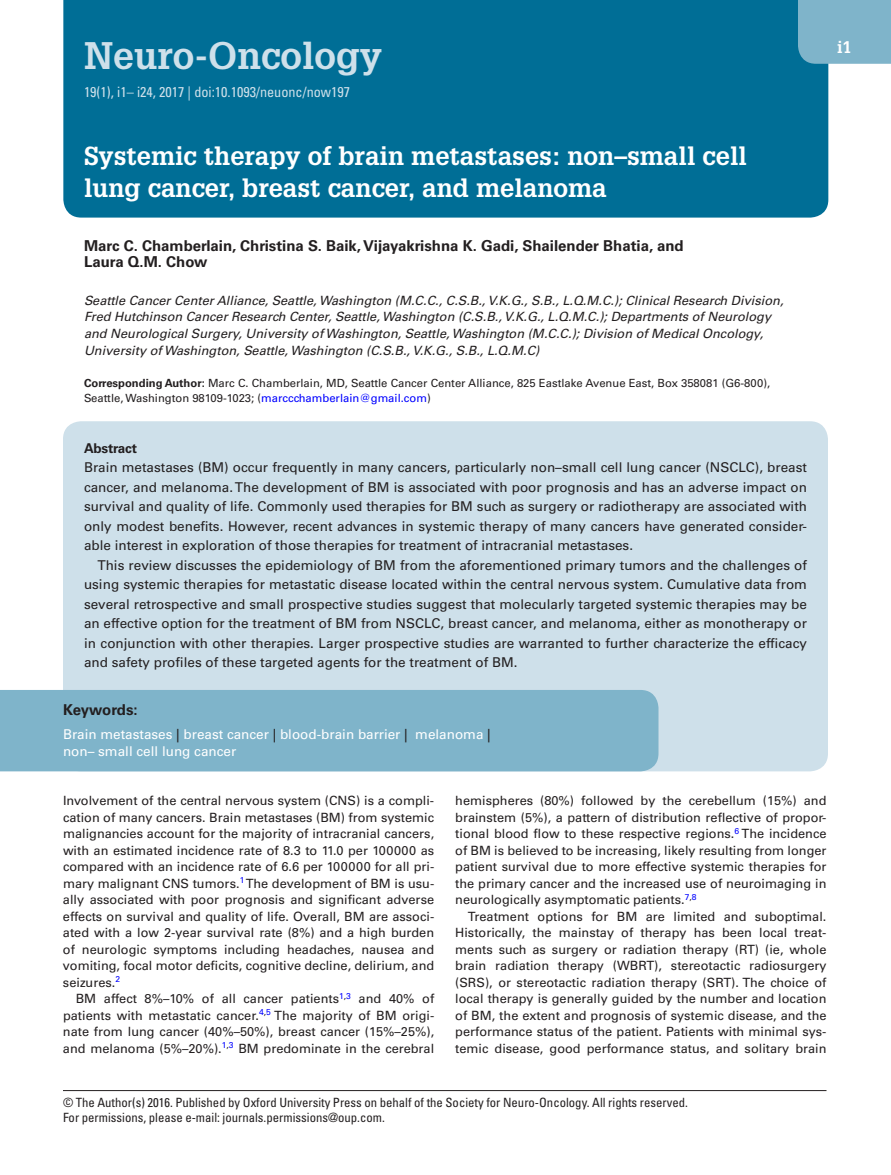
<style>
.page{position:relative;width:891px;height:1175px;background:#fff}
.page>*{position:absolute;margin:0;border:0;box-sizing:border-box;transform-origin:0 0}
.t1{font:700 37.5px "Glypha LT Std";color:#cee0ea}
.t2{font:700 25.5px/31.5px "Glypha LT Std";color:#fff}
.t3{font:700 16.5px "Glypha LT Std";color:#fff}
.t4{font:700 15px/16.5px "Univers LT Std";color:#231f20}
.t5{font:condensed 14.25px "Univers LT Std";color:#cee0ea}
.t6{font:13.5px/19.5px "Univers LT Std";color:#231f20;text-align:justify}
.t7{font:13.5px/16.5px "Univers LT Std";color:#fff}
.t8{font:700 13.5px "Univers LT Std";letter-spacing:-.015em;color:#231f20}
.t9{font:12.75px/16.5px "Univers LT Std";color:#231f20;text-align:justify}
.t10{font:italic 12.75px/16.5px "Univers LT Std";color:#231f20}
.t11{font:condensed 12.75px/15px "Univers LT Std";color:#231f20}
.t12{font:11.25px/15px "Univers LT Std";color:#231f20}
.s1{font-weight:700}
.s2{color:#00f}
.s3{color:#231f20}
</style>
<div class="page">
<div style="left:63px;top:0;width:765px;height:218px;background:#006e96"></div>
<div style="left:798px;top:0;width:93px;height:64px;background:#7fb4ca"></div>
<hr style="left:63px;top:1090px;width:763px;height:1px;background:#231f20">
<div style="left:63px;top:421px;width:765px;height:350px;background:#cee0ea;border-radius:18px"></div>
<div style="left:0;top:690px;width:658px;height:81px;background:#7fb4ca"></div>
<h1 class="t1" style="left:84px;top:32px;width:299px">Neuro-Oncology</h1>
<p class="t5" style="left:84px;top:83px;width:268px">19(1), i1– i24, 2017 | doi:10.1093/neuonc/now197</p>
<p class="t3" style="left:837px;top:37px;width:16px">i1</p>
<h2 class="t2" style="left:84px;top:140px;width:665px">Systemic therapy of brain metastases: non–small cell lung cancer, breast cancer, and melanoma</h2>
<p class="t4" style="left:84px;top:237px;width:601px">Marc C. Chamberlain, Christina S. Baik, Vijayakrishna K. Gadi, Shailender Bhatia, and<br>Laura Q.M. Chow</p>
<p class="t10" style="left:84px;top:292px;width:701px">Seattle Cancer Center Alliance, Seattle, Washington (M.C.C., C.S.B., V.K.G., S.B., L.Q.M.C.); Clinical Research Division, Fred Hutchinson Cancer Research Center, Seattle, Washington (C.S.B., V.K.G., L.Q.M.C.); Departments of Neurology and Neurological Surgery, University of Washington, Seattle, Washington (M.C.C.); Division of Medical Oncology, University of Washington, Seattle, Washington (C.S.B., V.K.G., S.B., L.Q.M.C)</p>
<p class="t12" style="left:84px;top:375px;width:688px"><span class="s1">Corresponding Author:</span> Marc C. Chamberlain, MD, Seattle Cancer Center Alliance, 825 Eastlake Avenue East, Box 358081 (G6-800),<br>Seattle, Washington 98109-1023; (<span class="s2">marccchamberlain@gmail.com</span>)</p>
<p class="t8" style="left:84px;top:440px;width:55px">Abstract</p>
<p class="t6" style="left:84px;top:458px;width:725px">Brain metastases (BM) occur frequently in many cancers, particularly non–small cell lung cancer (NSCLC), breast cancer, and melanoma. The development of BM is associated with poor prognosis and has an adverse impact on survival and quality of life. Commonly used therapies for BM such as surgery or radiotherapy are associated with only modest benefits. However, recent advances in systemic therapy of many cancers have generated consider&shy;able interest in exploration of those therapies for treatment of intracranial metastases.</p>
<p class="t6" style="left:84px;top:555px;width:725px;text-indent:14px">This review discusses the epidemiology of BM from the aforementioned primary tumors and the challenges of using systemic therapies for metastatic disease located within the central nervous system. Cumulative data from several retrospective and small prospective studies suggest that molecularly targeted systemic therapies may be an effective option for the treatment of BM from NSCLC, breast cancer, and melanoma, either as monotherapy or in conjunction with other therapies. Larger prospective studies are warranted to further characterize the efficacy and safety profiles of these targeted agents for the treatment of BM.</p>
<p class="t4" style="left:63px;top:702px;width:76px">Keywords:</p>
<p class="t7" style="left:63px;top:726px;width:429px">Brain metastases <span class="s3">|</span> breast cancer <span class="s3">|</span> blood-brain barrier <span class="s3">|</span> melanoma <span class="s3">| </span>non– small cell lung cancer</p>
<p class="t9" style="left:63px;top:792px;width:373px">Involvement of the central nervous system (CNS) is a compli&shy;cation of many cancers. Brain metastases (BM) from systemic malignancies account for the majority of intracranial cancers, with an estimated incidence rate of 8.3 to 11.0 per 100000 as compared with an incidence rate of 6.6 per 100000 for all pri&shy;mary malignant CNS tumors.<sup>1</sup> The development of BM is usu&shy;ally associated with poor prognosis and significant adverse effects on survival and quality of life. Overall, BM are associ&shy;ated with a low 2-year survival rate (8%) and a high burden of neurologic symptoms including headaches, nausea and vomiting, focal motor deficits, cognitive decline, delirium, and seizures.<sup>2</sup></p>
<p class="t9" style="left:63px;top:990px;width:373px;text-indent:13px">BM affect 8%–10% of all cancer patients<sup>1</sup><sup>,</sup><sup>3</sup> and 40% of patients with metastatic cancer.<sup>4</sup><sup>,</sup><sup>5</sup> The majority of BM origi&shy;nate from lung cancer (40%–50%), breast cancer (15%–25%), and melanoma (5%–20%).<sup>1</sup><sup>,</sup><sup>3</sup> BM predominate in the cerebral</p>
<p class="t9" style="left:455px;top:792px;width:373px">hemispheres (80%) followed by the cerebellum (15%) and brainstem (5%), a pattern of distribution reflective of propor&shy;tional blood flow to these respective regions.<sup>6</sup> The incidence of BM is believed to be increasing, likely resulting from longer patient survival due to more effective systemic therapies for the primary cancer and the increased use of neuroimaging in neurologically asymptomatic patients.<sup>7</sup><sup>,</sup><sup>8</sup></p>
<p class="t9" style="left:455px;top:908px;width:373px;text-indent:13px">Treatment options for BM are limited and suboptimal.<br>Historically, the mainstay of therapy has been local treat&shy;ments such as surgery or radiation therapy (RT) (ie, whole brain radiation therapy (WBRT), stereotactic radiosurgery (SRS), or stereotactic radiation therapy (SRT). The choice of local therapy is generally guided by the number and location of BM, the extent and prognosis of systemic disease, and the performance status of the patient. Patients with minimal sys&shy;temic disease, good performance status, and solitary brain</p>
<p class="t11" style="left:63px;top:1095px;width:626px">© The Author(s) 2016. Published by Oxford University Press on behalf of the Society for Neuro-Oncology. All rights reserved.<br>For permissions, please e-mail: journals.permissions@oup.com.</p>
</div>
